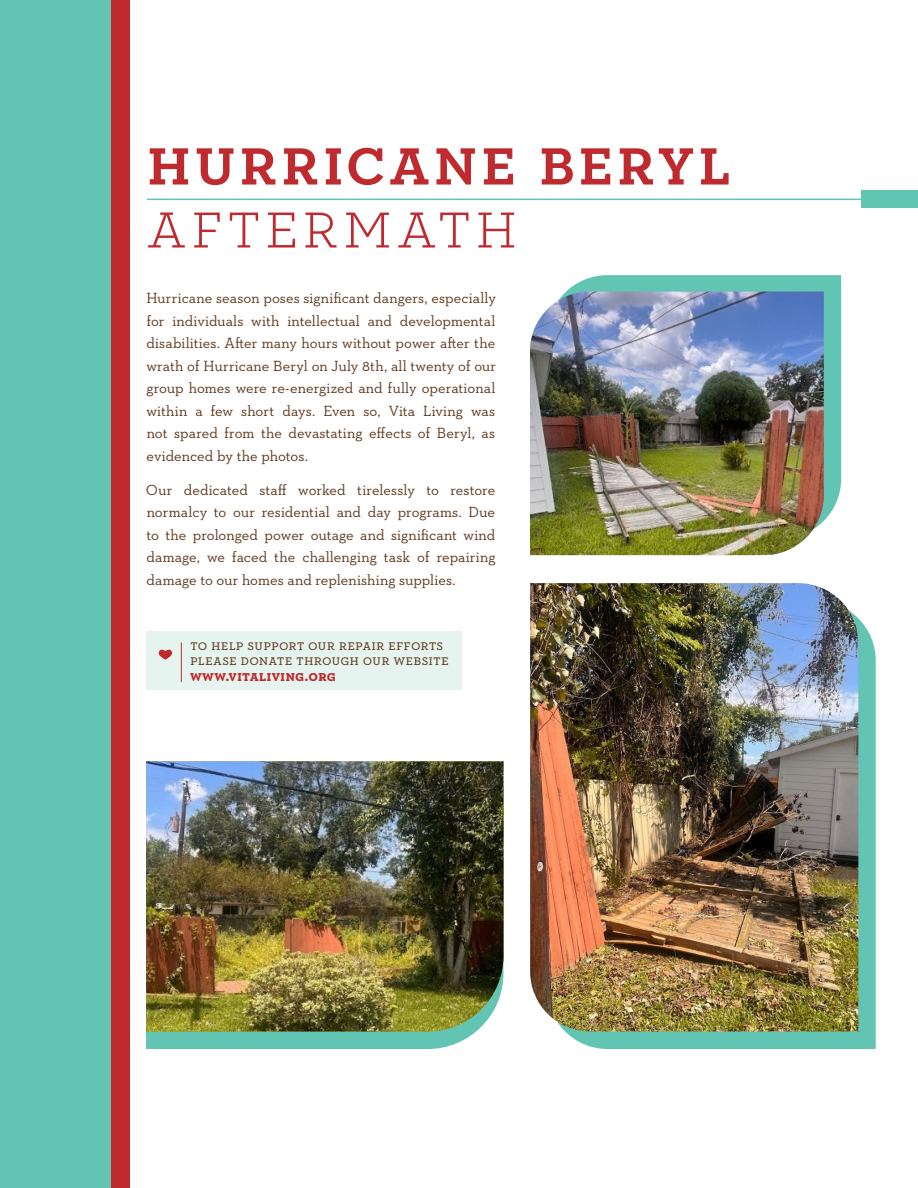
<style>
.page{position:relative;width:918px;height:1188px;background:#fff}
.page>*{position:absolute;margin:0;border:0;box-sizing:border-box;transform-origin:0 0}
.t1{font:600 70.5px "Neutraface Slab Text";letter-spacing:.03em;color:#bf2a2f}
.t2{font:300 70.5px "Neutraface Slab Text";letter-spacing:.04em;color:#bf2a2f}
.t3{font:15.15px/15.1px "Neutraface Slab Text";letter-spacing:.005em;color:#613a1d}
.t4{font:700 15.15px "Neutraface Slab Text";letter-spacing:.005em;color:#bf2a2f}
.t5{font:15px/22.5px "Neutraface Slab Text";letter-spacing:.005em;color:#613a1d;text-align:justify}
</style>
<div class="page">
<div style="left:146px;top:1032px;width:330px;height:17px;background:#62c4b3"></div>
<img style="left:146px;top:761px;width:358px;height:271px">
<div style="left:146px;top:631px;width:316px;height:58px;background:#e6f4f0"></div>
<hr style="left:181px;top:643px;width:1px;height:39px;background:#bf2a2f">
<svg style="left:159px;top:649px;width:14px;height:11px"></svg>
<svg style="left:566px;top:618px;width:310px;height:431px;fill:#62c4b3"></svg>
<img style="left:530px;top:583px;width:328px;height:449px">
<svg style="left:566px;top:275px;width:275px;height:246px;fill:#62c4b3"></svg>
<img style="left:530px;top:292px;width:294px;height:263px">
<div style="left:862px;top:191px;width:56px;height:17px;background:#62c4b3"></div>
<hr style="left:147px;top:199px;width:715px;height:1px;background:#62c4b3">
<div style="left:0;top:0;width:111px;height:1188px;background:#62c4b3"></div>
<div style="left:111px;top:0;width:18px;height:1188px;background:#bf2a2f"></div>
<h1 class="t1" style="left:146px;top:116px;width:587px">hurricane beryl</h1>
<h1 class="t2" style="left:146px;top:179px;width:374px">aftermath</h1>
<p class="t5" style="left:146px;top:287px;width:351px">Hurricane season poses significant dangers, especially for individuals with intellectual and developmental disabilities. After many hours without power after the wrath of Hurricane Beryl on July 8th, all twenty of our group homes were re-energized and fully operational within a few short days. Even so, Vita Living was not spared from the devastating effects of Beryl, as evidenced by the photos.</p>
<p class="t5" style="left:146px;top:478px;width:351px">Our dedicated staff worked tirelessly to restore normalcy to our residential and day programs. Due to the prolonged power outage and significant wind damage, we faced the challenging task of repairing damage to our homes and replenishing supplies.</p>
<p class="t3" style="left:190px;top:637px;width:260px">to help support our repair efforts please donate through our website</p>
<p class="t4" style="left:190px;top:666px;width:147px">www.vitaliving.org</p>
</div>
